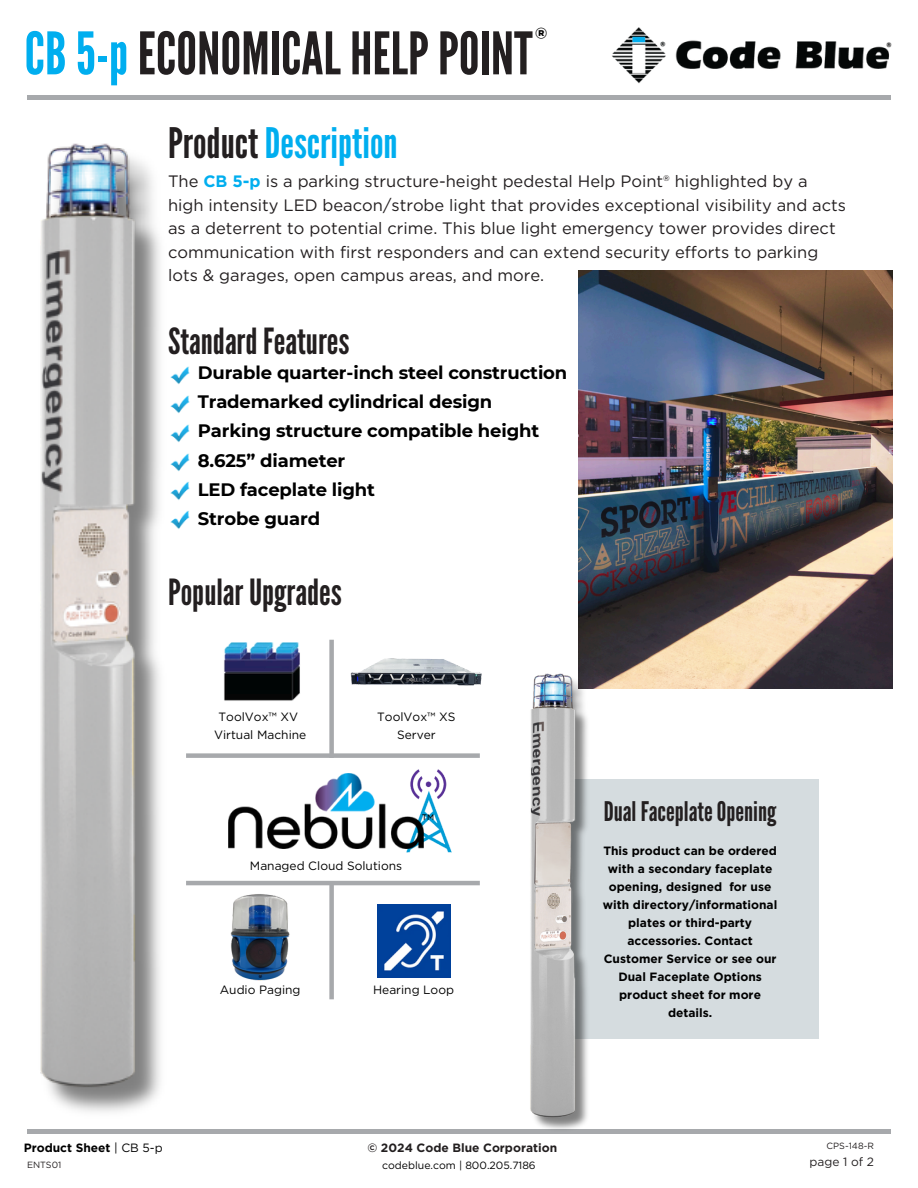
<style>
.page{position:relative;width:918px;height:1188px;background:#fff}
.page>*{position:absolute;margin:0;border:0;box-sizing:border-box;transform-origin:0 0}
.t1{font:58.5px "League Gothic";letter-spacing:.005em;color:#231f20}
.t2{font:42px "League Gothic";color:#00aeef}
.t3{font:36px "League Gothic";color:#231f20}
.t4{font:700 31.5px "Gotham";color:#000}
.t5{font:27px "League Gothic";color:#231f20}
.t6{font:700 18px/29.2px "Montserrat";letter-spacing:-.01em;color:#000}
.t7{font:18px "Gotham";color:#000}
.t8{font:16.5px/23.7px "Gotham";color:#231f20}
.t9{font:700 12px/18px "Gotham";color:#000;text-align:center}
.t10{font:12px "Gotham";color:#000}
.t11{font:700 12px "Gotham";color:#231f20}
.t12{font:12px "Gotham";color:#231f20}
.t13{font:10.5px "Gotham";color:#000}
.t14{font:9px "Gotham";color:#231f20}
.s1{color:#00aeef}
.s2{color:#231f20}
.s3{font-weight:700;color:#00aeef}
.s4{font-weight:400}
</style>
<div class="page">
<img style="left:612px;top:27px;width:280px;height:57px">
<div style="left:27px;top:95px;width:864px;height:5px;background:#a7a9ac"></div>
<img style="left:178px;top:366px;width:12px;height:18px">
<img style="left:178px;top:395px;width:12px;height:18px">
<img style="left:178px;top:424px;width:12px;height:18px">
<img style="left:178px;top:453px;width:12px;height:18px">
<img style="left:178px;top:481px;width:12px;height:19px">
<img style="left:178px;top:510px;width:12px;height:19px">
<hr style="left:27px;top:1129px;width:864px;height:4px;background:#a7a9ac">
<img style="left:579px;top:270px;width:314px;height:419px">
<img style="left:377px;top:905px;width:73px;height:73px">
<img style="left:230px;top:894px;width:60px;height:87px">
<hr style="left:186px;top:881px;width:294px;height:4px;background:#a7a9ac">
<div style="left:329px;top:883px;width:5px;height:116px;background:#a7a9ac"></div>
<img style="left:224px;top:642px;width:76px;height:59px">
<div style="left:186px;top:753px;width:294px;height:5px;background:#a7a9ac"></div>
<div style="left:329px;top:640px;width:5px;height:118px;background:#a7a9ac"></div>
<img style="left:350px;top:658px;width:132px;height:28px">
<img style="left:406px;top:770px;width:45px;height:83px">
<img style="left:229px;top:773px;width:194px;height:76px">
<div style="left:556px;top:779px;width:263px;height:260px;background:#d5dcdf"></div>
<img style="left:31px;top:143px;width:147px;height:991px">
<img style="left:518px;top:610px;width:86px;height:524px">
<p class="t4" style="left:536px;top:20px;width:13px">®</p>
<p class="t1" style="left:25px;top:20px;width:510px"><span class="s1">CB 5-p</span> ECONOMICAL HELP POINT</p>
<p class="t2" style="left:168px;top:118px;width:231px"><span class="s2">Product</span>Description</p>
<p class="t8" style="left:168px;top:169px;width:680px">The <span class="s3">CB 5-p</span> is a parking structure-height pedestal Help Point® highlighted by a high intensity LED beacon/strobe light that provides exceptional visibility and acts as a deterrent to potential crime. This blue light emergency tower provides direct communication with first responders and can extend security efforts to parking lots &amp; garages, open campus areas, and more.</p>
<p class="t3" style="left:168px;top:321px;width:183px">StandardFeatures</p>
<p class="t6" style="left:198px;top:358px;width:371px">Durable quarter-inch steel construction<br>Trademarked cylindrical design<br>Parking structure compatible height<br>8.625” diameter<br>LED faceplate light<br>Strobe guard</p>
<p class="t3" style="left:168px;top:572px;width:175px">PopularUpgrades</p>
<p class="t10" style="left:219px;top:710px;width:81px">ToolVox™ XV</p>
<h3 class="t10" style="left:214px;top:728px;width:94px">Virtual Machine</h3>
<p class="t10" style="left:377px;top:710px;width:80px">ToolVox™ XS</p>
<p class="t10" style="left:397px;top:728px;width:40px">Server</p>
<p class="t7" style="left:422px;top:809px;width:14px">™</p>
<p class="t10" style="left:250px;top:859px;width:154px">Managed Cloud Solutions</p>
<p class="t10" style="left:220px;top:983px;width:82px">Audio Paging</p>
<p class="t10" style="left:373px;top:983px;width:83px">Hearing Loop</p>
<p class="t5" style="left:604px;top:796px;width:174px">Dual FaceplateOpening</p>
<p class="t9" style="left:603px;top:841px;width:176px">This product can be ordered with a secondary faceplate opening, designed for use with directory/informational plates or third-party accessories. Contact<br>Customer Service or see our<br>Dual Faceplate Options product sheet for more details.</p>
<p class="t9" style="left:24px;top:1139px;width:141px">Product Sheet <span class="s4">| CB 5-p</span></p>
<p class="t14" style="left:27px;top:1159px;width:36px">ENTS01</p>
<p class="t11" style="left:367px;top:1141px;width:191px">© 2024 Code Blue Corporation</p>
<p class="t13" style="left:382px;top:1159px;width:155px">codeblue.com | 800.205.7186</p>
<p class="t14" style="left:827px;top:1141px;width:49px">CPS-148-R</p>
<h4 class="t12" style="left:810px;top:1154px;width:66px">page 1 of 2</h4>
</div>
